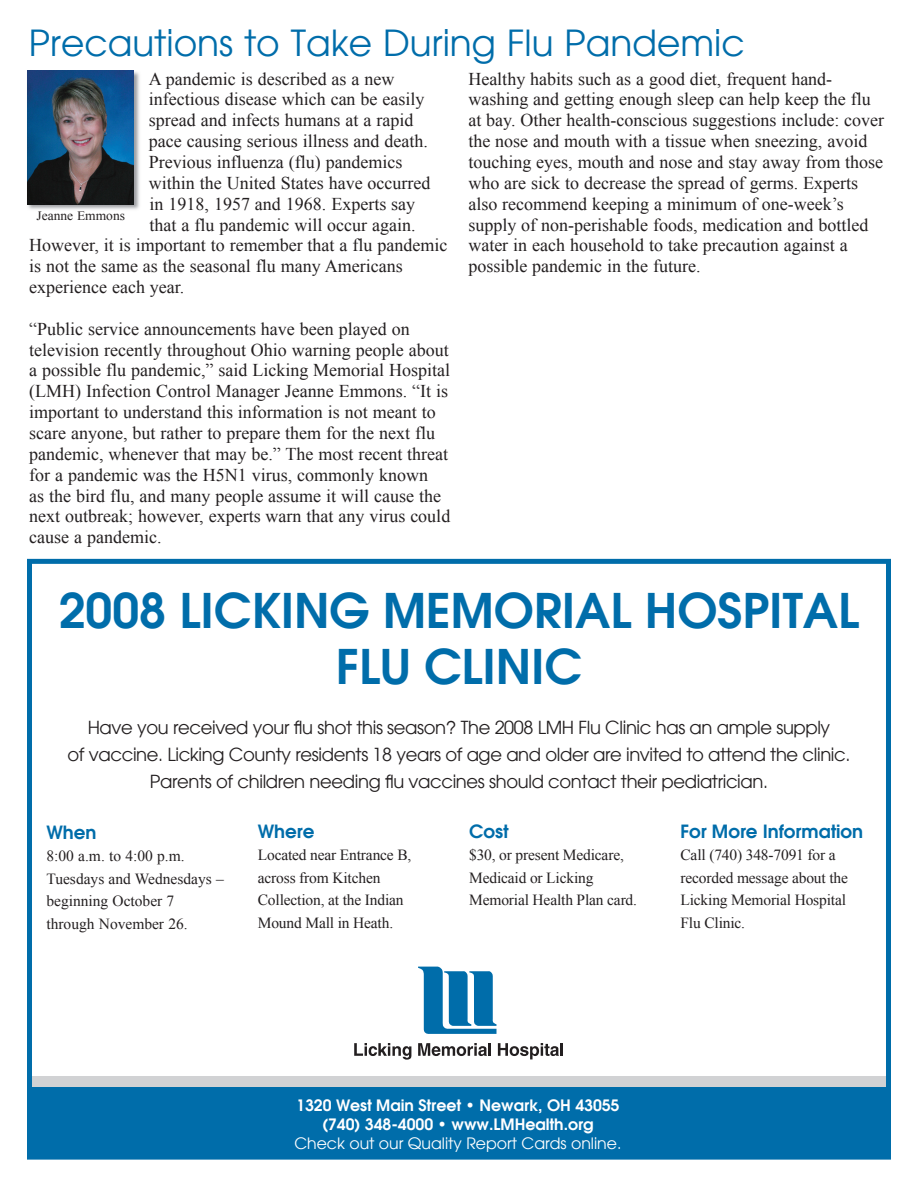
<style>
.page{position:relative;width:918px;height:1188px;background:#fff}
.page>*{position:absolute;margin:0;border:0;box-sizing:border-box;transform-origin:0 0}
.t1{font:600 47.85px/56.2px "Avant Garde";color:#006daa;text-align:center}
.t2{font:36px "Avant Garde";color:#006daa}
.t3{font:600 18.3px "Avant Garde";color:#006daa}
.t4{font:18px/20.9px "Times";color:#231f20}
.t5{font:18px/27px "Avant Garde";letter-spacing:-.02em;color:#231f20;text-align:center}
.t6{font:600 15.75px/19.4px "Avant Garde";color:#fff;text-align:center}
.t7{font:15.75px "Avant Garde";color:#fff}
.t8{font:15.45px/22.5px "Times";letter-spacing:-.01em;color:#231f20}
.t9{font:13.5px "Times";color:#231f20}
</style>
<div class="page">
<img style="left:27px;top:70px;width:113px;height:140px">
<img style="left:38px;top:211px;width:47px;height:1px">
<img style="left:27px;top:71px;width:107px;height:133px">
<svg style="left:418px;top:967px;width:79px;height:67px"></svg>
<svg style="left:354px;top:1043px;width:57px;height:17px"></svg>
<svg style="left:418px;top:1043px;width:73px;height:13px"></svg>
<svg style="left:498px;top:1043px;width:65px;height:16px"></svg>
<div style="left:30px;top:1076px;width:861px;height:31px;background:#d1d2d4"></div>
<div style="left:30px;top:1087px;width:861px;height:68px;background:#006daa"></div>
<div style="left:27px;top:559px;width:864px;height:601px;border:5px solid #006daa"></div>
<h2 class="t2" style="left:29px;top:21px;width:717px">Precautions to Take During Flu Pandemic</h2>
<p class="t4" style="left:149px;top:68px;width:247px">A pandemic is described as a new</p>
<p class="t4" style="left:149px;top:89px;width:277px">infectious disease which can be easily</p>
<p class="t4" style="left:149px;top:110px;width:266px">spread and infects humans at a rapid</p>
<p class="t4" style="left:149px;top:130px;width:281px">pace causing serious illness and death.</p>
<p class="t4" style="left:149px;top:151px;width:255px">Previous influenza (flu) pandemics</p>
<p class="t4" style="left:149px;top:172px;width:283px">within the United States have occurred</p>
<p class="t4" style="left:150px;top:193px;width:267px">in 1918, 1957 and 1968. Experts say</p>
<p class="t4" style="left:150px;top:214px;width:268px">that a flu pandemic will occur again.</p>
<p class="t4" style="left:29px;top:235px;width:420px">However, it is important to remember that a flu pandemic</p>
<p class="t4" style="left:29px;top:255px;width:375px">is not the same as the seasonal flu many Americans</p>
<p class="t4" style="left:29px;top:276px;width:157px">experience each year.</p>
<p class="t4" style="left:29px;top:318px;width:423px">“Public service announcements have been played on television recently throughout Ohio warning people about a possible flu pandemic,” said Licking Memorial Hospital (LMH) Infection Control Manager Jeanne Emmons. “It is important to understand this information is not meant to scare anyone, but rather to prepare them for the next flu pandemic, whenever that may be.” The most recent threat for a pandemic was the H5N1 virus, commonly known<br>as the bird flu, and many people assume it will cause the next outbreak; however, experts warn that any virus could cause a pandemic.</p>
<p class="t9" style="left:37px;top:207px;width:90px">Jeanne Emmons</p>
<p class="t4" style="left:468px;top:68px;width:417px">Healthy habits such as a good diet, frequent hand&shy;washing and getting enough sleep can help keep the flu at bay. Other health-conscious suggestions include: cover the nose and mouth with a tissue when sneezing, avoid touching eyes, mouth and nose and stay away from those who are sick to decrease the spread of germs. Experts also recommend keeping a minimum of one-week’s supply of non-perishable foods, medication and bottled water in each household to take precaution against a possible pandemic in the future.</p>
<h1 class="t1" style="left:59px;top:582px;width:802px">2008 LICKING MEMORIAL HOSPITAL<br>FLU CLINIC</h1>
<p class="t5" style="left:68px;top:714px;width:784px">Have you received your flu shot this season? The 2008 LMH Flu Clinic has an ample supply<br>of vaccine. Licking County residents 18 years of age and older are invited to attend the clinic.<br>Parents of children needing flu vaccines should contact their pediatrician.</p>
<p class="t3" style="left:46px;top:820px;width:52px">When</p>
<p class="t8" style="left:46px;top:844px;width:179px">8:00 a.m. to 4:00 p.m.<br>Tuesdays and Wednesdays – beginning October 7 through November 26.</p>
<p class="t3" style="left:469px;top:819px;width:41px">Cost</p>
<p class="t8" style="left:469px;top:843px;width:169px">$30, or present Medicare,<br>Medicaid or Licking<br>Memorial Health Plan card.</p>
<p class="t3" style="left:680px;top:819px;width:184px">For More Information</p>
<p class="t8" style="left:680px;top:843px;width:169px">Call (740) 348-7091 for a recorded message about the<br>Licking Memorial Hospital<br>Flu Clinic.</p>
<p class="t3" style="left:258px;top:819px;width:58px">Where</p>
<p class="t8" style="left:258px;top:843px;width:155px">Located near Entrance B, across from Kitchen<br>Collection, at the Indian<br>Mound Mall in Heath.</p>
<p class="t6" style="left:296px;top:1095px;width:325px">1320 West Main Street • Newark, OH 43055 (740) 348-4000 • www.LMHealth.org</p>
<p class="t7" style="left:294px;top:1134px;width:329px">Check out our Quality Report Cards online.</p>
</div>
